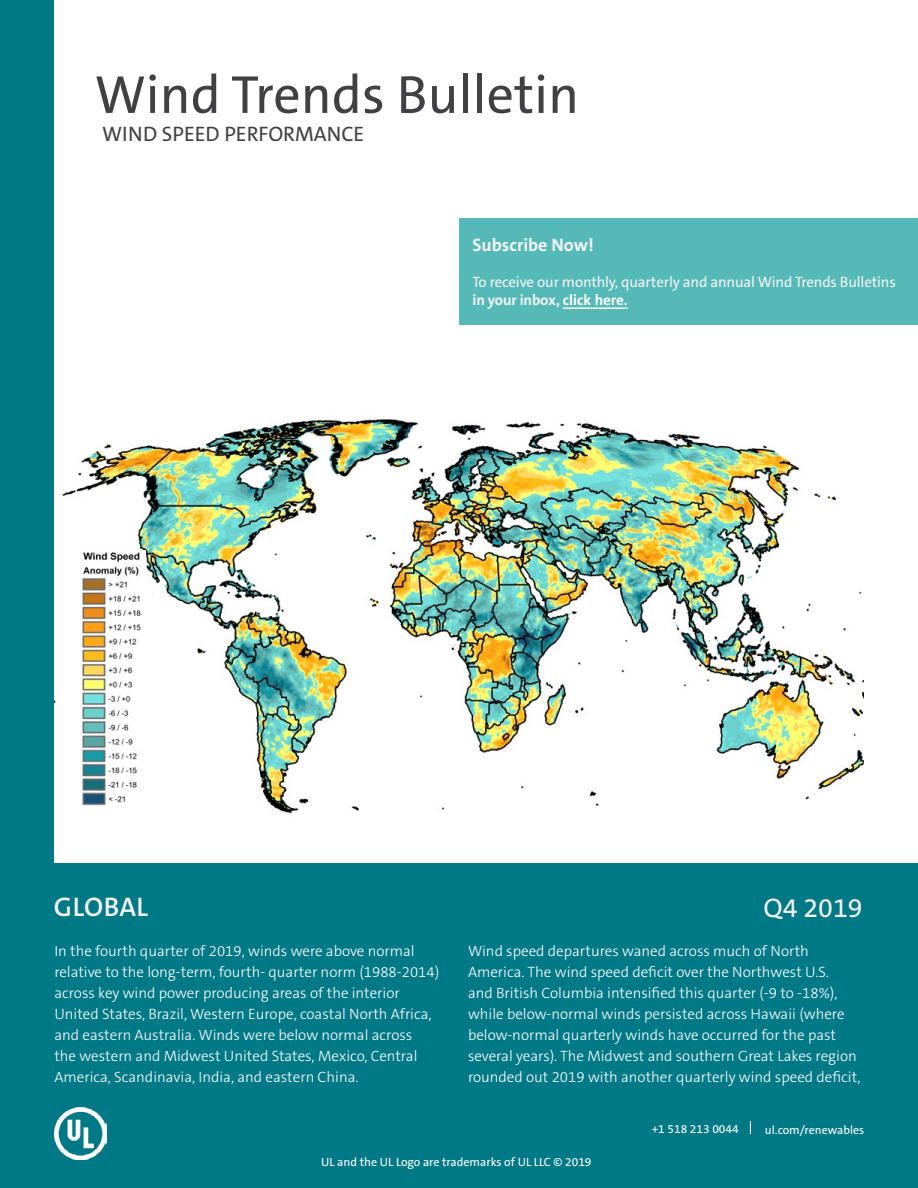
<style>
.page{position:relative;width:918px;height:1188px;background:#fff}
.page>*{position:absolute;margin:0;border:0;box-sizing:border-box;transform-origin:0 0}
.t1{font:54px "The Sans C5";color:#414042}
.t2{font:600 27px "The Sans C5";letter-spacing:.02em;color:#f3f3f3}
.t3{font:27px "The Sans C5";color:#f3f3f3}
.t4{font:21px "The Sans C5";color:#414042}
.t5{font:700 18px "The Sans C5";color:#f3f3f3}
.t6{font:300 15px/21px "The Sans C5";color:#fff}
.t7{font:15px/18px "The Sans C5";letter-spacing:-.01em;color:#f3f3f3}
.t8{font:12px "The Sans C5";color:#fff}
.s1{font-weight:700}
.s2{font-weight:700;color:#fff}
</style>
<div class="page">
<div style="left:0;top:864px;width:918px;height:324px;background:#007987"></div>
<div style="left:0;top:0;width:54px;height:1188px;background:#007987"></div>
<img style="left:55px;top:417px;width:809px;height:397px">
<img style="left:81px;top:550px;width:64px;height:256px">
<div style="left:459px;top:218px;width:459px;height:107px;background:#55bab7"></div>
<hr style="left:563px;top:307px;width:65px;height:2px;background:#fff">
<svg style="left:750px;top:1121px;width:1px;height:13px"></svg>
<img style="left:54px;top:1107px;width:52px;height:53px">
<h1 class="t1" style="left:94px;top:60px;width:486px">Wind Trends Bulletin</h1>
<h3 class="t4" style="left:102px;top:120px;width:264px">WIND SPEED PERFORMANCE</h3>
<p class="t5" style="left:472px;top:234px;width:123px">Subscribe Now!</p>
<p class="t7" style="left:472px;top:273px;width:425px">To receive our monthly, quarterly and annual Wind Trends Bulletins <span class="s1">in your inbox,</span> <span class="s2">click here.</span></p>
<h2 class="t2" style="left:54px;top:890px;width:96px">GLOBAL</h2>
<h2 class="t3" style="left:764px;top:891px;width:101px">Q4 2019</h2>
<p class="t6" style="left:54px;top:941px;width:386px">In the fourth quarter of 2019, winds were above normal relative to the long-term, fourth- quarter norm (1988-2014) across key wind power producing areas of the interior United States, Brazil, Western Europe, coastal North Africa, and eastern Australia. Winds were below normal across<br>the western and Midwest United States, Mexico, Central America, Scandinavia, India, and eastern China.</p>
<p class="t6" style="left:468px;top:941px;width:394px">Wind speed departures waned across much of North America. The wind speed deficit over the Northwest U.S.<br>and British Columbia intensified this quarter (-9 to -18%), while below-normal winds persisted across Hawaii (where below-normal quarterly winds have occurred for the past several years). The Midwest and southern Great Lakes region rounded out 2019 with another quarterly wind speed deficit,</p>
<p class="t8" style="left:321px;top:1154px;width:272px">UL and the UL Logo are trademarks of UL LLC © 2019</p>
<p class="t8" style="left:652px;top:1121px;width:89px">+1 518 213 0044</p>
<p class="t8" style="left:765px;top:1122px;width:101px">ul.com/renewables</p>
</div>
